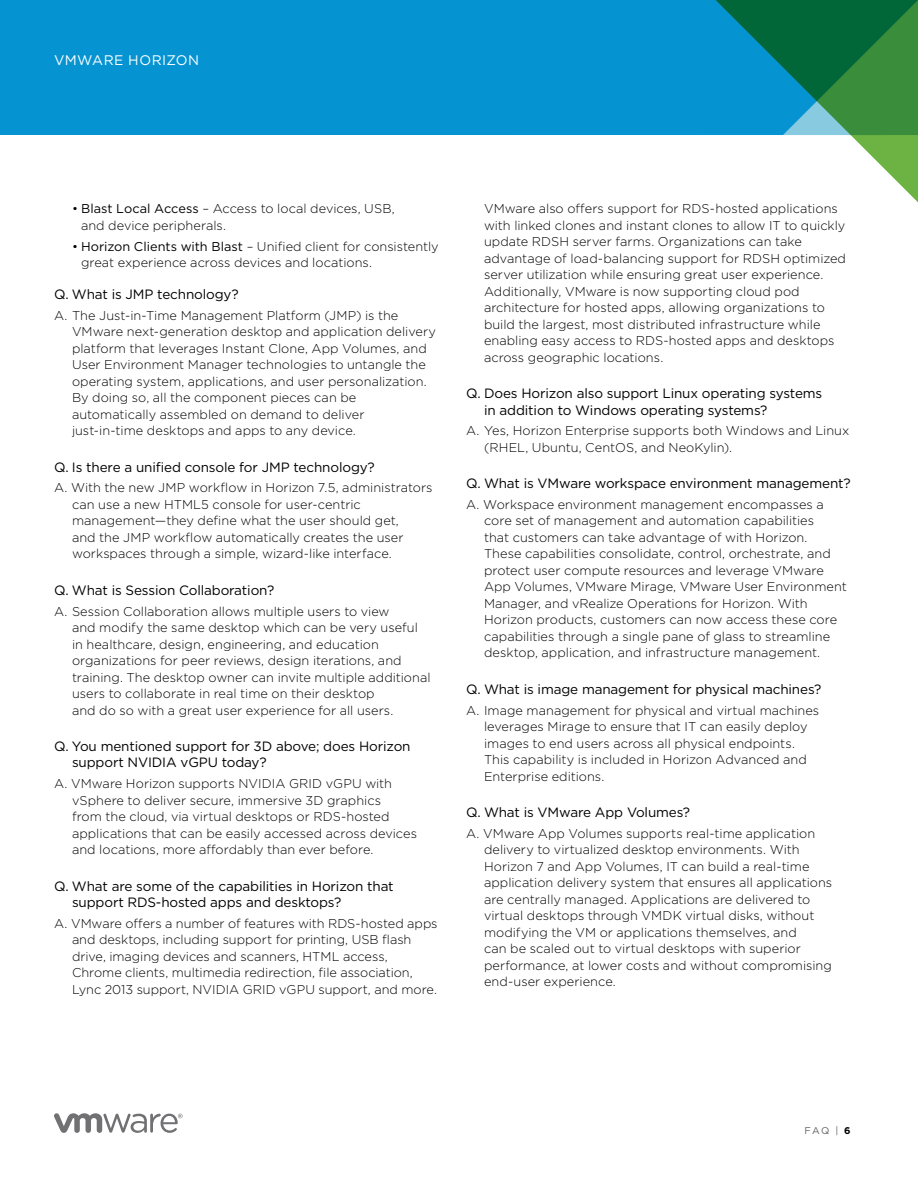
<style>
.page{position:relative;width:918px;height:1188px;background:#fff}
.page>*{position:absolute;margin:0;border:0;box-sizing:border-box;transform-origin:0 0}
.t1{font:13.8px "Gotham";letter-spacing:.04em;color:#fff}
._4b__QUESTION-SUBHEA{font:13.5px/16.5px "Gotham";letter-spacing:-.01em;color:#000}
._6a__ANSWER_BODY{font:300 12.75px/16.5px "Gotham";color:#000}
.t2{font:9.75px "Gotham";color:#626164}
.s1{font-style:inherit}
.s2{font-weight:400}
.s3{font-weight:700;color:#000}
</style>
<div class="page">
<svg style="left:54px;top:1113px;width:129px;height:20px"></svg>
<div style="left:0;top:0;width:918px;height:135px;background:#0593d2"></div>
<svg style="left:715px;top:0;width:203px;height:203px"></svg>
<p class="t1" style="left:54px;top:51px;width:147px"><span class="s1">VMWARE</span> HORIZON</p>
<p class="_6a__ANSWER_BODY" style="left:81px;top:200px;width:315px;text-indent:-9px">• <span class="s2">Blast Local Access</span> – Access to local devices, USB, and device peripherals.</p>
<p class="_6a__ANSWER_BODY" style="left:81px;top:238px;width:359px;text-indent:-9px">• <span class="s2">Horizon Clients with Blast</span> – Unified client for consistently great experience across devices and locations.</p>
<p class="_4b__QUESTION-SUBHEA" style="left:54px;top:286px;width:186px">Q. What is JMP technology?</p>
<p class="_6a__ANSWER_BODY" style="left:72px;top:307px;width:366px;text-indent:-18px">A. The Just-in-Time Management Platform (JMP) is the VMware next-generation desktop and application delivery platform that leverages Instant Clone, App Volumes, and User Environment Manager technologies to untangle the operating system, applications, and user personalization.<br>By doing so, all the component pieces can be automatically assembled on demand to deliver just-in-time desktops and apps to any device.</p>
<p class="_4b__QUESTION-SUBHEA" style="left:54px;top:458px;width:322px">Q. Is there a unified console for JMP technology?</p>
<p class="_6a__ANSWER_BODY" style="left:72px;top:479px;width:362px;text-indent:-18px">A. With the new JMP workflow in Horizon 7.5, administrators can use a new HTML5 console for user-centric management—they define what the user should get,<br>and the JMP workflow automatically creates the user workspaces through a simple, wizard-like interface.</p>
<p class="_4b__QUESTION-SUBHEA" style="left:54px;top:581px;width:222px">Q. What is Session Collaboration?</p>
<p class="_6a__ANSWER_BODY" style="left:72px;top:602px;width:360px;text-indent:-18px">A. Session Collaboration allows multiple users to view<br>and modify the same desktop which can be very useful in healthcare, design, engineering, and education organizations for peer reviews, design iterations, and training. The desktop owner can invite multiple additional users to collaborate in real time on their desktop<br>and do so with a great user experience for all users.</p>
<p class="_4b__QUESTION-SUBHEA" style="left:72px;top:738px;width:340px;text-indent:-18px">Q. You mentioned support for 3D above; does Horizon support NVIDIA vGPU today?</p>
<p class="_6a__ANSWER_BODY" style="left:72px;top:775px;width:347px;text-indent:-18px">A. VMware Horizon supports NVIDIA GRID vGPU with vSphere to deliver secure, immersive 3D graphics<br>from the cloud, via virtual desktops or RDS-hosted applications that can be easily accessed across devices and locations, more affordably than ever before.</p>
<p class="_4b__QUESTION-SUBHEA" style="left:72px;top:877px;width:323px;text-indent:-18px">Q. What are some of the capabilities in Horizon that support RDS-hosted apps and desktops?</p>
<p class="_6a__ANSWER_BODY" style="left:72px;top:915px;width:367px;text-indent:-18px">A. VMware offers a number of features with RDS-hosted apps and desktops, including support for printing, USB flash drive, imaging devices and scanners, HTML access, Chrome clients, multimedia redirection, file association, Lync 2013 support, NVIDIA GRID vGPU support, and more.</p>
<p class="_6a__ANSWER_BODY" style="left:484px;top:200px;width:364px">VMware also offers support for RDS-hosted applications with linked clones and instant clones to allow IT to quickly update RDSH server farms. Organizations can take advantage of load-balancing support for RDSH optimized server utilization while ensuring great user experience.<br>Additionally, VMware is now supporting cloud pod architecture for hosted apps, allowing organizations to build the largest, most distributed infrastructure while enabling easy access to RDS-hosted apps and desktops across geographic locations.</p>
<p class="_4b__QUESTION-SUBHEA" style="left:484px;top:385px;width:340px;text-indent:-18px">Q. Does Horizon also support Linux operating systems in addition to Windows operating systems?</p>
<p class="_6a__ANSWER_BODY" style="left:484px;top:422px;width:367px;text-indent:-18px">A. Yes, Horizon Enterprise supports both Windows and Linux (RHEL, Ubuntu, CentOS, and NeoKylin).</p>
<p class="_4b__QUESTION-SUBHEA" style="left:466px;top:475px;width:386px">Q. What is VMware workspace environment management?</p>
<p class="_6a__ANSWER_BODY" style="left:484px;top:496px;width:364px;text-indent:-18px">A. Workspace environment management encompasses a core set of management and automation capabilities<br>that customers can take advantage of with Horizon.<br>These capabilities consolidate, control, orchestrate, and protect user compute resources and leverage VMware App Volumes, VMware Mirage, VMware User Environment Manager, and vRealize Operations for Horizon. With Horizon products, customers can now access these core capabilities through a single pane of glass to streamline desktop, application, and infrastructure management.</p>
<p class="_4b__QUESTION-SUBHEA" style="left:466px;top:680px;width:357px">Q. What is image management for physical machines?</p>
<p class="_6a__ANSWER_BODY" style="left:484px;top:701px;width:337px;text-indent:-18px">A. Image management for physical and virtual machines leverages Mirage to ensure that IT can easily deploy images to end users across all physical endpoints.<br>This capability is included in Horizon Advanced and Enterprise editions.</p>
<p class="_4b__QUESTION-SUBHEA" style="left:466px;top:804px;width:226px">Q. What is VMware App Volumes?</p>
<p class="_6a__ANSWER_BODY" style="left:484px;top:825px;width:350px;text-indent:-18px">A. VMware App Volumes supports real-time application delivery to virtualized desktop environments. With Horizon 7 and App Volumes, IT can build a real-time application delivery system that ensures all applications are centrally managed. Applications are delivered to virtual desktops through VMDK virtual disks, without modifying the VM or applications themselves, and<br>can be scaled out to virtual desktops with superior performance, at lower costs and without compromising end-user experience.</p>
<p class="t2" style="left:805px;top:1124px;width:48px">FAQ | <span class="s3">6</span></p>
</div>
